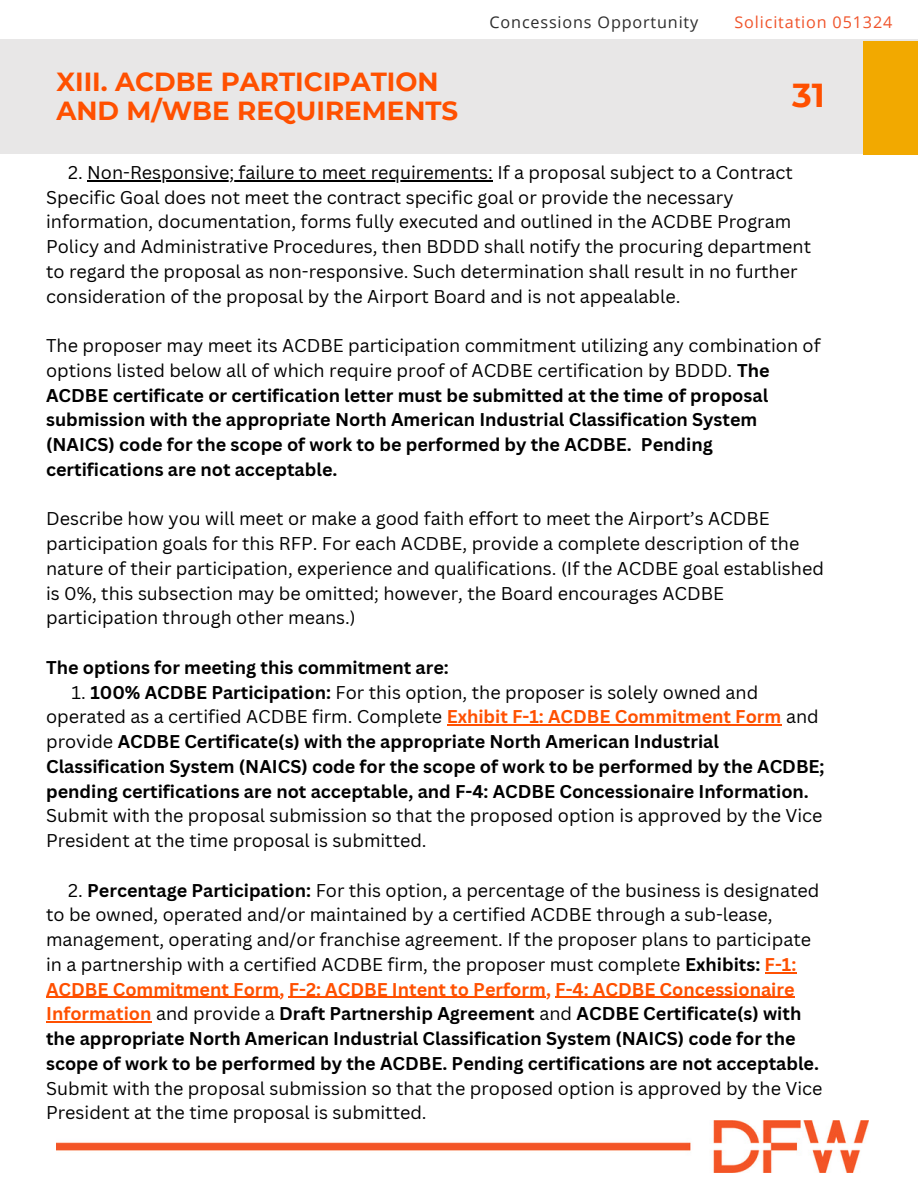
<style>
.page{position:relative;width:918px;height:1188px;background:#fff}
.page>*{position:absolute;margin:0;border:0;box-sizing:border-box;transform-origin:0 0}
.t1{font:700 33.15px "Montserrat";color:#ff5000}
.t2{font:700 26.1px/28.5px "Montserrat";color:#ff5000}
.t3{font:18px/24.8px "Canva Sans";color:#000}
.t4{font:700 18px/24.8px "Canva Sans";color:#000}
.t5{font:16.2px "Open Sans";letter-spacing:.05em;color:#2d2d2d}
.t6{font:16.2px "Open Sans";letter-spacing:.05em;color:#f0542b}
.s1{font-weight:700}
.s2{font-weight:400}
.s3{color:#ff5000}
.s4{font-weight:700;color:#ff5000}
</style>
<div class="page">
<img style="left:57px;top:1121px;width:812px;height:51px">
<div style="left:0;top:39px;width:918px;height:115px;background:#e8e7e7"></div>
<div style="left:863px;top:41px;width:55px;height:114px;background:#f2a900"></div>
<hr style="left:87px;top:180px;width:406px;height:1px;background:#000">
<hr style="left:447px;top:724px;width:335px;height:2px;background:#ff5000">
<hr style="left:765px;top:972px;width:31px;height:1px;background:#ff5000">
<hr style="left:46px;top:997px;width:233px;height:1px;background:#ff5000">
<hr style="left:289px;top:997px;width:257px;height:1px;background:#ff5000">
<hr style="left:555px;top:997px;width:240px;height:1px;background:#ff5000">
<hr style="left:46px;top:1021px;width:106px;height:2px;background:#ff5000">
<p class="t2" style="left:57px;top:68px;width:403px">XIII. ACDBE PARTICIPATION<br>AND M/WBE REQUIREMENTS</p>
<p class="t5" style="left:490px;top:11px;width:210px">Concessions Opportunity</p>
<p class="t6" style="left:735px;top:11px;width:159px">Solicitation 051324</p>
<h1 class="t1" style="left:792px;top:75px;width:34px">31</h1>
<p class="t3" style="left:68px;top:159px;width:726px">2. Non-Responsive; failure to meet requirements: If a proposal subject to a Contract</p>
<p class="t3" style="left:46px;top:184px;width:766px">Specific Goal does not meet the contract specific goal or provide the necessary information, documentation, forms fully executed and outlined in the ACDBE Program Policy and Administrative Procedures, then BDDD shall notify the procuring department to regard the proposal as non-responsive. Such determination shall result in no further consideration of the proposal by the Airport Board and is not appealable.</p>
<p class="t3" style="left:46px;top:333px;width:776px">The proposer may meet its ACDBE participation commitment utilizing any combination of options listed below all of which require proof of ACDBE certification by BDDD. <span class="s1">The</span></p>
<p class="t4" style="left:46px;top:382px;width:724px">ACDBE certificate or certification letter must be submitted at the time of proposal submission with the appropriate North American Industrial Classification System (NAICS) code for the scope of work to be performed by the ACDBE. Pending certifications are not acceptable.</p>
<p class="t3" style="left:46px;top:506px;width:755px">Describe how you will meet or make a good faith effort to meet the Airport’s ACDBE participation goals for this RFP. For each ACDBE, provide a complete description of the</p>
<p class="t3" style="left:46px;top:555px;width:779px">nature of their participation, experience and qualifications. (If the ACDBE goal established is 0%, this subsection may be omitted; however, the Board encourages ACDBE participation through other means.)</p>
<p class="t4" style="left:46px;top:654px;width:404px">The options for meeting this commitment are:</p>
<p class="t4" style="left:46px;top:679px;width:780px;text-indent:25px"><span class="s2">1.</span> 100% ACDBE Participation: <span class="s2">For this option, the proposer is solely owned and operated as a certified ACDBE firm. Complete</span> <span class="s3">Exhibit F-1: ACDBE Commitment Form</span> <span class="s2">and provide</span> ACDBE Certificate(s) with the appropriate North American Industrial Classification System (NAICS) code for the scope of work to be performed by the ACDBE; pending certifications are not acceptable, and F-4: ACDBE Concessionaire Information.<br><span class="s2">Submit with the proposal submission so that the proposed option is approved by the Vice President at the time proposal is submitted.</span></p>
<p class="t3" style="left:46px;top:877px;width:778px;text-indent:22px">2. <span class="s1">Percentage Participation:</span> For this option, a percentage of the business is designated to be owned, operated and/or maintained by a certified ACDBE through a sub-lease, management, operating and/or franchise agreement. If the proposer plans to participate in a partnership with a certified ACDBE firm, the proposer must complete <span class="s1">Exhibits:</span> <span class="s4">F-1:<br>ACDBE Commitment Form, F-2: ACDBE Intent to Perform, F-4: ACDBE Concessionaire Information</span> and provide a <span class="s1">Draft Partnership Agreement</span> and <span class="s1">ACDBE Certificate(s) with the appropriate North American Industrial Classification System (NAICS) code for the scope of work to be performed by the ACDBE. Pending certifications are not acceptable.<br></span>Submit with the proposal submission so that the proposed option is approved by the Vice President at the time proposal is submitted.</p>
</div>
